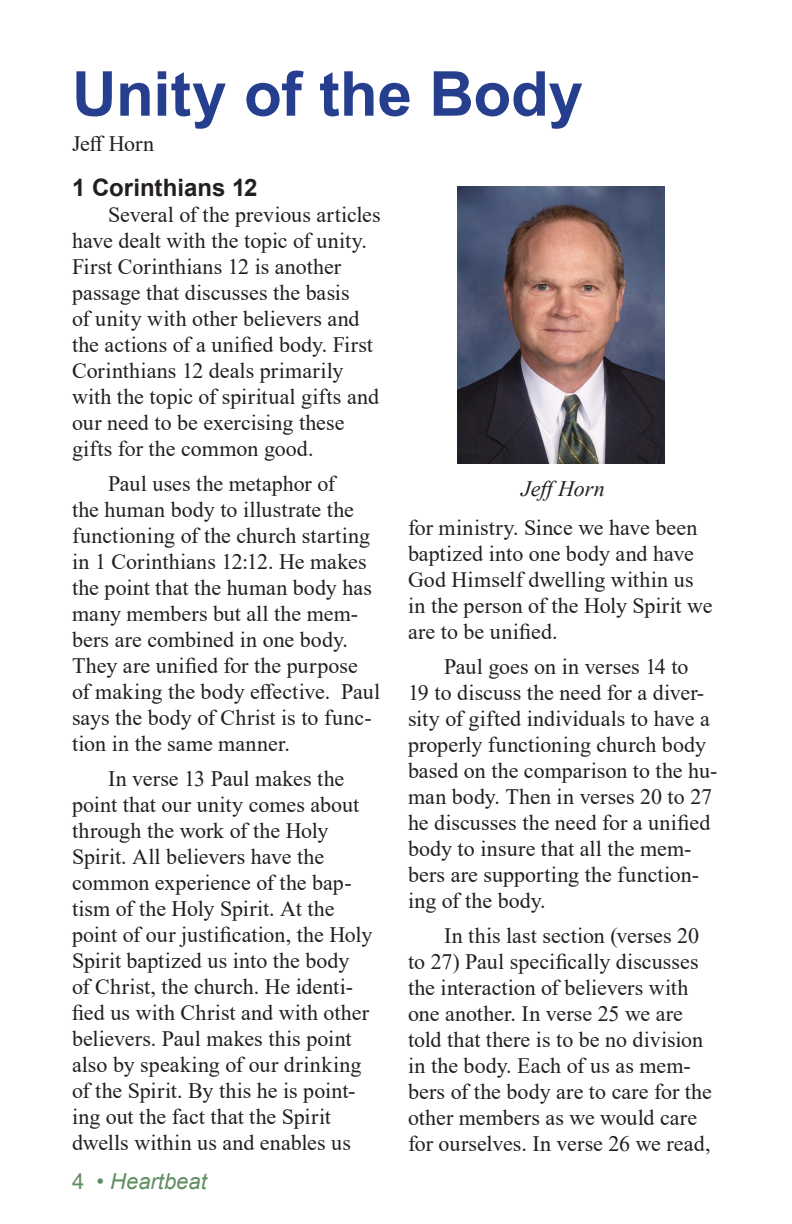
<style>
.page{position:relative;width:792px;height:1224px;background:#fff}
.page>*{position:absolute;margin:0;border:0;box-sizing:border-box;transform-origin:0 0}
.t1{font:700 62px "Arial";letter-spacing:-.005em;color:#253f8e}
.Subhead{font:700 24px "Arial";color:#231f20}
.Text{font:22px/26px "Times New Roman";letter-spacing:.005em;color:#231f20}
.t2{font:italic 22px "Arial";color:#608e63}
.bulletin_text{font:22px "Times New Roman";letter-spacing:-.005em;color:#231f20}
.bulletin_text-2{font:italic 22px "Times New Roman";color:#231f20}
.s1{font-style:normal}
</style>
<div class="page">
<img style="left:457px;top:187px;width:207px;height:276px">
<p class="t1" style="left:72px;top:50px;width:513px">Unity of the Body</p>
<p class="bulletin_text" style="left:72px;top:128px;width:84px">Jeff Horn</p>
<p class="Subhead" style="left:72px;top:171px;width:187px">1 Corinthians 12</p>
<p class="Text" style="left:72px;top:201px;width:310px;text-indent:36px">Several of the previous articles have dealt with the topic of unity.<br>First Corinthians 12 is another passage that discusses the basis<br>of unity with other believers and the actions of a unified body. First<br>Corinthians 12 deals primarily with the topic of spiritual gifts and our need to be exercising these gifts for the common good.</p>
<p class="Text" style="left:72px;top:470px;width:310px;text-indent:36px">Paul uses the metaphor of<br>the human body to illustrate the functioning of the church starting in 1 Corinthians 12:12. He makes the point that the human body has many members but all the mem&shy;bers are combined in one body.<br>They are unified for the purpose of making the body effective. Paul says the body of Christ is to func&shy;tion in the same manner.</p>
<p class="Text" style="left:72px;top:765px;width:302px;text-indent:36px">In verse 13 Paul makes the point that our unity comes about through the work of the Holy<br>Spirit. All believers have the common experience of the bap&shy;tism of the Holy Spirit. At the point of our justification, the Holy<br>Spirit baptized us into the body of Christ, the church. He identi&shy;fied us with Christ and with other believers. Paul makes this point also by speaking of our drinking of the Spirit. By this he is point&shy;ing out the fact that the Spirit dwells within us and enables us</p>
<p class="bulletin_text-2" style="left:521px;top:473px;width:85px">JeffHorn</p>
<p class="Text" style="left:408px;top:514px;width:306px">for ministry. Since we have been baptized into one body and have<br>God Himself dwelling within us in the person of the Holy Spirit we are to be unified.</p>
<p class="Text" style="left:408px;top:653px;width:311px;text-indent:36px">Paul goes on in verses 14 to<br>19 to discuss the need for a diver&shy;sity of gifted individuals to have a properly functioning church body based on the comparison to the hu&shy;man body. Then in verses 20 to 27 he discusses the need for a unified body to insure that all the mem&shy;bers are supporting the function&shy;ing of the body.</p>
<p class="Text" style="left:408px;top:922px;width:305px;text-indent:36px">In this last section (verses 20 to 27) Paul specifically discusses the interaction of believers with one another. In verse 25 we are told that there is to be no division in the body. Each of us as mem&shy;bers of the body are to care for the other members as we would care for ourselves. In verse 26 we read,</p>
<p class="t2" style="left:72px;top:1167px;width:136px"><span class="s1">4 •</span> Heartbeat</p>
</div>
